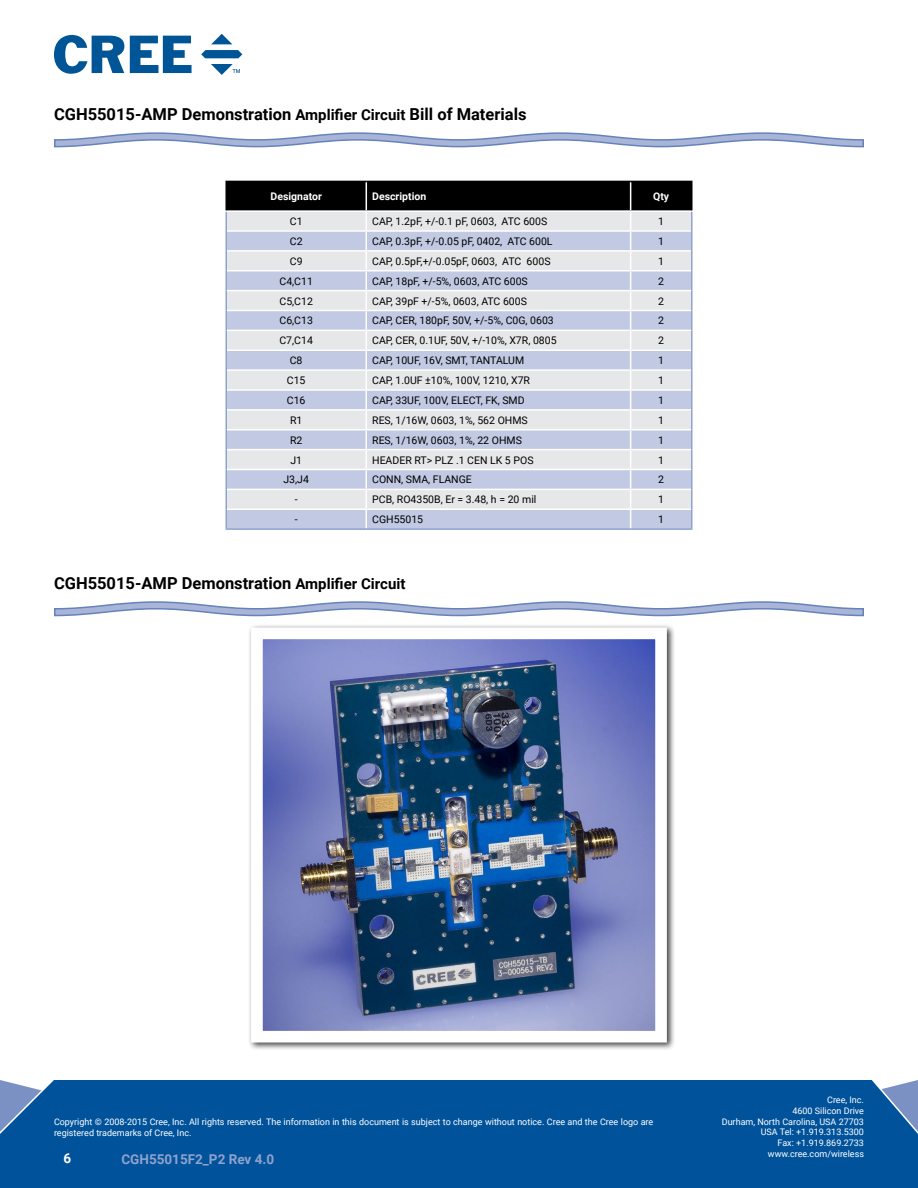
<style>
.page{position:relative;width:918px;height:1188px;background:#fff}
.page>*{position:absolute;margin:0;border:0;box-sizing:border-box;transform-origin:0 0}
.t1{font:700 16.5px "Roboto";color:#000}
.t2{font:700 13.5px "Roboto";color:#90a2cd}
.t3{font:700 13.5px "Roboto";color:#fff}
.t4{font:10.5px "Roboto";color:#000}
.t5{font:700 10.5px "Roboto";color:#fff}
.t6{font:9px/10.8px "Roboto";color:#fff;text-align:right}
.s1{font-size:15px}
</style>
<div class="page">
<div style="left:0;top:1080px;width:918px;height:108px;background:#00539b"></div>
<svg style="left:54px;top:35px;width:70px;height:39px"></svg>
<svg style="left:130px;top:36px;width:62px;height:37px"></svg>
<svg style="left:211px;top:34px;width:21px;height:10px"></svg>
<svg style="left:201px;top:50px;width:41px;height:8px"></svg>
<svg style="left:211px;top:64px;width:29px;height:10px"></svg>
<svg style="left:54px;top:132px;width:810px;height:16px"></svg>
<svg style="left:225px;top:181px;width:468px;height:347px;background:#c4c8d4"></svg>
<hr style="left:225px;top:528px;width:141px;height:2px;background:#90a2cd">
<hr style="left:366px;top:528px;width:265px;height:2px;background:#90a2cd">
<hr style="left:631px;top:528px;width:62px;height:2px;background:#90a2cd">
<svg style="left:54px;top:601px;width:810px;height:16px"></svg>
<img style="left:249px;top:625px;width:424px;height:423px">
<h1 class="t1" style="left:54px;top:103px;width:474px">CGH55015-AMP Demonstration <span class="s1">Amplifier Circuit</span> Bill of Materials</h1>
<p class="t5" style="left:271px;top:189px;width:53px">Designator</p>
<p class="t5" style="left:372px;top:189px;width:56px">Description</p>
<p class="t5" style="left:653px;top:192px;width:18px">Qty</p>
<p class="t4" style="left:290px;top:217px;width:14px">C1</p>
<p class="t4" style="left:372px;top:214px;width:177px">CAP, 1.2pF, +/-0.1 pF, 0603, ATC 600S</p>
<p class="t4" style="left:658px;top:217px;width:7px">1</p>
<p class="t4" style="left:290px;top:236px;width:14px">C2</p>
<p class="t4" style="left:372px;top:234px;width:182px">CAP, 0.3pF, +/-0.05 pF, 0402, ATC 600L</p>
<p class="t4" style="left:658px;top:236px;width:7px">1</p>
<p class="t4" style="left:290px;top:254px;width:14px">C9</p>
<p class="t4" style="left:372px;top:254px;width:180px">CAP, 0.5pF,+/-0.05pF, 0603, ATC 600S</p>
<p class="t4" style="left:658px;top:256px;width:7px">1</p>
<p class="t4" style="left:280px;top:274px;width:35px">C4,C11</p>
<p class="t4" style="left:372px;top:274px;width:157px">CAP, 18pF, +/-5%, 0603, ATC 600S</p>
<p class="t4" style="left:658px;top:276px;width:7px">2</p>
<p class="t4" style="left:280px;top:293px;width:35px">C5,C12</p>
<p class="t4" style="left:372px;top:293px;width:156px">CAP, 39pF +/-5%, 0603, ATC 600S</p>
<p class="t4" style="left:658px;top:296px;width:7px">2</p>
<p class="t4" style="left:280px;top:313px;width:35px">C6,C13</p>
<p class="t4" style="left:372px;top:313px;width:183px">CAP, CER, 180pF, 50V, +/-5%, C0G, 0603</p>
<p class="t4" style="left:658px;top:316px;width:7px">2</p>
<p class="t4" style="left:279px;top:333px;width:35px">C7,C14</p>
<p class="t4" style="left:372px;top:333px;width:186px">CAP, CER, 0.1UF, 50V, +/-10%, X7R, 0805</p>
<p class="t4" style="left:658px;top:336px;width:7px">2</p>
<p class="t4" style="left:290px;top:356px;width:14px">C8</p>
<p class="t4" style="left:372px;top:353px;width:154px">CAP, 10UF, 16V, SMT, TANTALUM</p>
<p class="t4" style="left:658px;top:356px;width:7px">1</p>
<p class="t4" style="left:287px;top:376px;width:20px">C15</p>
<p class="t4" style="left:372px;top:373px;width:159px">CAP, 1.0UF ±10%, 100V, 1210, X7R</p>
<p class="t4" style="left:658px;top:376px;width:7px">1</p>
<p class="t4" style="left:287px;top:393px;width:20px">C16</p>
<p class="t4" style="left:372px;top:393px;width:154px">CAP, 33UF, 100V, ELECT, FK, SMD</p>
<p class="t4" style="left:658px;top:395px;width:7px">1</p>
<p class="t4" style="left:290px;top:413px;width:14px">R1</p>
<p class="t4" style="left:372px;top:413px;width:157px">RES, 1/16W, 0603, 1%, 562 OHMS</p>
<p class="t4" style="left:658px;top:415px;width:7px">1</p>
<p class="t4" style="left:290px;top:433px;width:14px">R2</p>
<p class="t4" style="left:372px;top:433px;width:151px">RES, 1/16W, 0603, 1%, 22 OHMS</p>
<p class="t4" style="left:658px;top:435px;width:7px">1</p>
<p class="t4" style="left:290px;top:452px;width:13px">J1</p>
<p class="t4" style="left:372px;top:452px;width:163px">HEADER RT&gt; PLZ .1 CEN LK 5 POS</p>
<p class="t4" style="left:658px;top:455px;width:7px">1</p>
<p class="t4" style="left:283px;top:472px;width:27px">J3,J4</p>
<p class="t4" style="left:372px;top:472px;width:101px">CONN, SMA, FLANGE</p>
<p class="t4" style="left:658px;top:475px;width:7px">2</p>
<p class="t4" style="left:295px;top:495px;width:4px">-</p>
<p class="t4" style="left:372px;top:492px;width:166px">PCB, RO4350B, Er = 3.48, h = 20 mil</p>
<p class="t4" style="left:658px;top:495px;width:7px">1</p>
<p class="t4" style="left:295px;top:515px;width:4px">-</p>
<p class="t4" style="left:372px;top:515px;width:52px">CGH55015</p>
<p class="t4" style="left:658px;top:515px;width:7px">1</p>
<h1 class="t1" style="left:54px;top:572px;width:353px">CGH55015-AMP Demonstration <span class="s1">Amplifier Circuit</span></h1>
<p class="t6" style="left:54px;top:1117px;width:601px;text-align:left">Copyright © 2008-2015 Cree, Inc. All rights reserved. The information in this document is subject to change without notice. Cree and the Cree logo are registered trademarks of Cree, Inc.</p>
<p class="t3" style="left:64px;top:1152px;width:9px">6</p>
<p class="t2" style="left:122px;top:1153px;width:154px">CGH55015F2_P2 Rev 4.0</p>
<p class="t6" style="left:722px;top:1095px;width:144px">Cree, Inc.<br>4600 Silicon Drive<br>Durham, North Carolina, USA 27703<br>USA Tel: +1.919.313.5300<br>Fax: +1.919.869.2733 www.cree.com/wireless</p>
</div>
